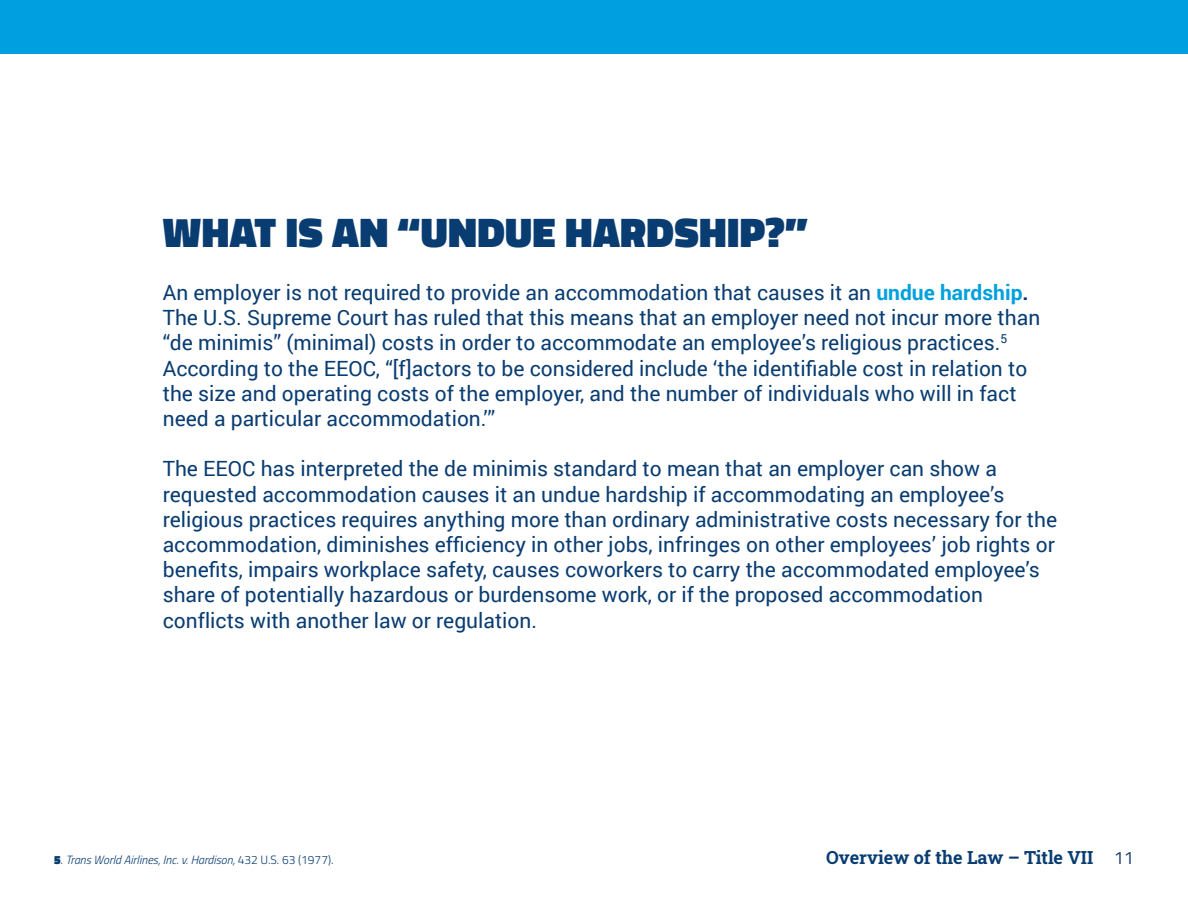
<style>
.page{position:relative;width:1188px;height:918px;background:#fff}
.page>*{position:absolute;margin:0;border:0;box-sizing:border-box;transform-origin:0 0}
.t1{font:900 42px "Titillium";letter-spacing:.01em;color:#093c71}
.t2{font:21px/25.3px "Roboto";color:#093c71}
.t3{font:700 18px "Roboto Slab";color:#093c71}
.t4{font:18px "Titillium Web";color:#1b3e70}
.t5{font:italic 300 12px "Titillium Web";color:#093c71}
.s1{font-weight:700;color:#00a0dd}
.s2{font-weight:700}
.s3{font-weight:900;font-style:normal}
.s4{font-style:normal}
</style>
<div class="page">
<div style="left:0;top:0;width:1188px;height:54px;background:#00a0e0"></div>
<h1 class="t1" style="left:163px;top:202px;width:646px">WHAT IS AN “UNDUE HARDSHIP?”</h1>
<p class="t2" style="left:163px;top:279px;width:879px">An employer is not required to provide an accommodation that causes it an <span class="s1">undue hardship</span><span class="s2">.<br></span>The U.S. Supreme Court has ruled that this means that an employer need not incur more than “de minimis” (minimal) costs in order to accommodate an employee’s religious practices.<sup>5<br></sup>According to the EEOC, “[f]actors to be considered include ‘the identifiable cost in relation to the size and operating costs of the employer, and the number of individuals who will in fact need a particular accommodation.’”</p>
<p class="t2" style="left:163px;top:455px;width:896px">The EEOC has interpreted the de minimis standard to mean that an employer can show a requested accommodation causes it an undue hardship if accommodating an employee’s religious practices requires anything more than ordinary administrative costs necessary for the accommodation, diminishes efficiency in other jobs, infringes on other employees’ job rights or benefits, impairs workplace safety, causes coworkers to carry the accommodated employee’s share of potentially hazardous or burdensome work, or if the proposed accommodation conflicts with another law or regulation.</p>
<p class="t5" style="left:54px;top:851px;width:281px"><span class="s3">5</span><span class="s4">.</span> Trans World Airlines, Inc. v. Hardison, <span class="s4">432 U.S. 63 (1977).</span></p>
<p class="t3" style="left:826px;top:845px;width:269px">Overview of the Law – Title VII</p>
<p class="t4" style="left:1114px;top:845px;width:22px">11</p>
</div>
